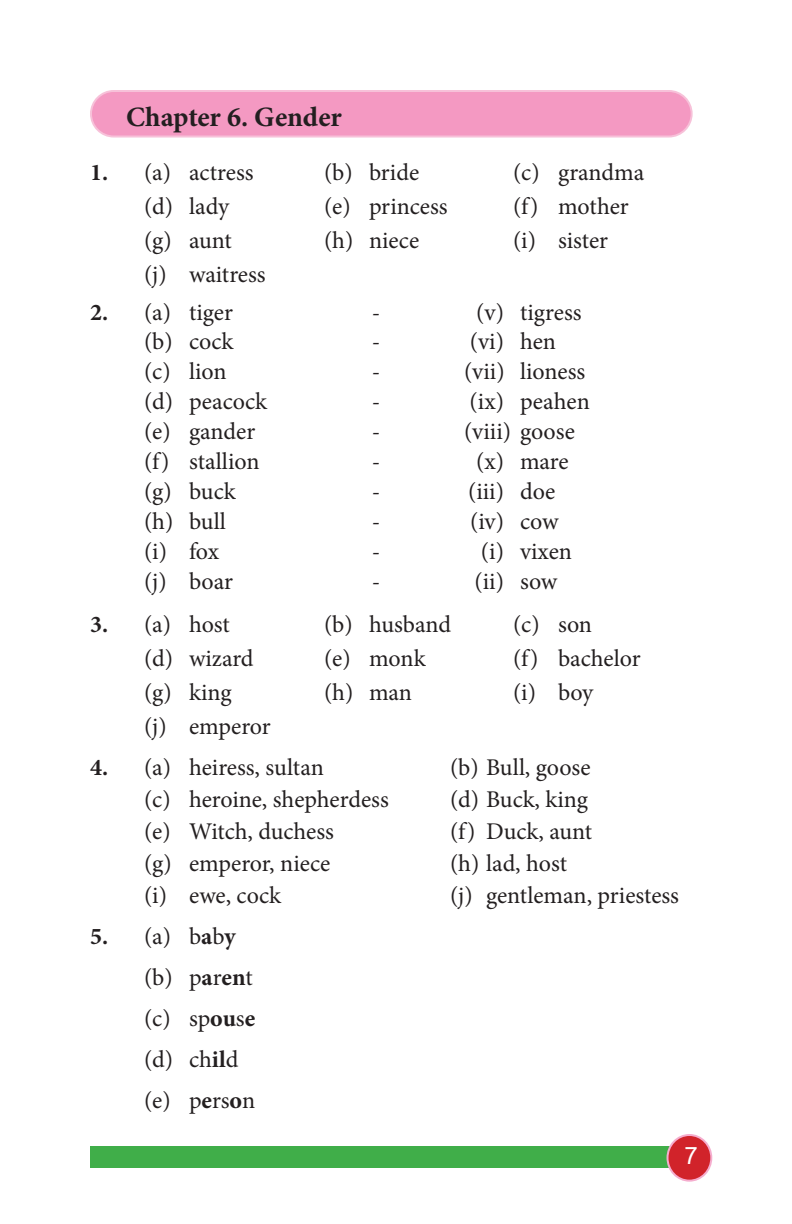
<style>
.page{position:relative;width:792px;height:1224px;background:#fff}
.page>*{position:absolute;margin:0;border:0;box-sizing:border-box;transform-origin:0 0}
.Chapter_name{font:700 28px "Minion Pro";letter-spacing:-.005em;color:#231f20}
.option{font:24px "Minion Pro";color:#231f20}
.Question{font:24px "Minion Pro";color:#231f20}
.Answer{font:24px "Minion Pro";letter-spacing:-.005em;color:#231f20}
._3_option{font:24px "Minion Pro";color:#231f20}
.t1{font:24px "Arial";color:#fff}
.s1{font-weight:700}
</style>
<div class="page">
<div style="left:90px;top:1146px;width:613px;height:22px;background:#40ae49"></div>
<div style="left:668px;top:1135px;width:43px;height:46px;background:#d1232a;border-radius:50%"></div>
<div style="left:667px;top:1134px;width:45px;height:48px;border:2px solid #f5adce;border-radius:50%"></div>
<div style="left:91px;top:91px;width:601px;height:46px;background:#f499c2;border-radius:23px"></div>
<div style="left:90px;top:90px;width:603px;height:48px;border:2px solid #f7c1d9;border-radius:23px"></div>
<p class="Chapter_name" style="left:126px;top:98px;width:217px">Chapter 6. Gender</p>
<p class="Question" style="left:90px;top:157px;width:165px"><span class="s1">1.</span> (a) actress</p>
<p class="Question" style="left:324px;top:157px;width:97px">(b) bride</p>
<p class="Question" style="left:513px;top:157px;width:133px">(c) grandma</p>
<p class="_3_option" style="left:144px;top:191px;width:87px">(d) lady</p>
<p class="_3_option" style="left:324px;top:191px;width:125px">(e) princess</p>
<p class="_3_option" style="left:513px;top:191px;width:117px">(f) mother</p>
<p class="_3_option" style="left:144px;top:225px;width:89px">(g) aunt</p>
<p class="_3_option" style="left:324px;top:225px;width:97px">(h) niece</p>
<p class="_3_option" style="left:513px;top:225px;width:97px">(i) sister</p>
<p class="_3_option" style="left:144px;top:259px;width:123px">(j) waitress</p>
<p class="Question" style="left:90px;top:296px;width:145px"><span class="s1">2.</span> (a) tiger</p>
<p class="Question" style="left:372px;top:296px;width:10px">-</p>
<p class="Question" style="left:476px;top:296px;width:107px">(v) tigress</p>
<p class="option" style="left:144px;top:325px;width:91px">(b) cock</p>
<p class="option" style="left:372px;top:325px;width:10px">-</p>
<p class="option" style="left:470px;top:325px;width:88px">(vi) hen</p>
<p class="option" style="left:144px;top:355px;width:84px">(c) lion</p>
<p class="option" style="left:372px;top:355px;width:10px">-</p>
<p class="option" style="left:464px;top:355px;width:123px">(vii) lioness</p>
<p class="option" style="left:144px;top:385px;width:125px">(d) peacock</p>
<p class="option" style="left:372px;top:385px;width:10px">-</p>
<p class="option" style="left:470px;top:385px;width:122px">(ix) peahen</p>
<p class="option" style="left:144px;top:415px;width:113px">(e) gander</p>
<p class="option" style="left:372px;top:415px;width:10px">-</p>
<p class="option" style="left:464px;top:415px;width:112px">(viii) goose</p>
<p class="option" style="left:144px;top:445px;width:117px">(f) stallion</p>
<p class="option" style="left:372px;top:445px;width:10px">-</p>
<p class="option" style="left:476px;top:445px;width:94px">(x) mare</p>
<p class="option" style="left:144px;top:475px;width:93px">(g) buck</p>
<p class="option" style="left:372px;top:475px;width:10px">-</p>
<p class="option" style="left:468px;top:475px;width:89px">(iii) doe</p>
<p class="option" style="left:144px;top:505px;width:84px">(h) bull</p>
<p class="option" style="left:372px;top:505px;width:10px">-</p>
<p class="option" style="left:470px;top:505px;width:90px">(iv) cow</p>
<p class="option" style="left:144px;top:535px;width:77px">(i) fox</p>
<p class="option" style="left:372px;top:535px;width:10px">-</p>
<p class="option" style="left:481px;top:535px;width:93px">(i) vixen</p>
<p class="option" style="left:144px;top:565px;width:90px">(j) boar</p>
<p class="option" style="left:372px;top:565px;width:10px">-</p>
<p class="option" style="left:475px;top:565px;width:84px">(ii) sow</p>
<p class="Question" style="left:90px;top:608px;width:141px"><span class="s1">3.</span> (a) host</p>
<p class="Question" style="left:324px;top:608px;width:129px">(b) husband</p>
<p class="Question" style="left:513px;top:608px;width:81px">(c) son</p>
<p class="_3_option" style="left:144px;top:642px;width:111px">(d) wizard</p>
<p class="_3_option" style="left:324px;top:642px;width:103px">(e) monk</p>
<p class="_3_option" style="left:513px;top:642px;width:129px">(f) bachelor</p>
<p class="_3_option" style="left:144px;top:676px;width:89px">(g) king</p>
<p class="_3_option" style="left:324px;top:676px;width:90px">(h) man</p>
<p class="_3_option" style="left:513px;top:676px;width:82px">(i) boy</p>
<p class="_3_option" style="left:144px;top:710px;width:128px">(j) emperor</p>
<p class="Question" style="left:90px;top:751px;width:235px"><span class="s1">4.</span> (a) heiress, sultan</p>
<p class="Question" style="left:450px;top:751px;width:142px">(b) Bull, goose</p>
<p class="Answer" style="left:144px;top:783px;width:246px">(c) heroine, shepherdess</p>
<p class="Answer" style="left:450px;top:783px;width:140px">(d) Buck, king</p>
<p class="Answer" style="left:144px;top:815px;width:192px">(e) Witch, duchess</p>
<p class="Answer" style="left:450px;top:815px;width:144px">(f) Duck, aunt</p>
<p class="Answer" style="left:144px;top:847px;width:188px">(g) emperor, niece</p>
<p class="Answer" style="left:450px;top:847px;width:119px">(h) lad, host</p>
<p class="Answer" style="left:144px;top:879px;width:139px">(i) ewe, cock</p>
<p class="Answer" style="left:450px;top:879px;width:231px">(j) gentleman, priestess</p>
<p class="Question" style="left:90px;top:920px;width:147px"><span class="s1">5.</span> (a) b<span class="s1">a</span>b<span class="s1">y</span></p>
<p class="Question" style="left:144px;top:961px;width:110px">(b) p<span class="s1">a</span>r<span class="s1">en</span>t</p>
<p class="Question" style="left:144px;top:1002px;width:113px">(c) sp<span class="s1">ou</span>s<span class="s1">e</span></p>
<p class="Question" style="left:144px;top:1043px;width:96px">(d) ch<span class="s1">il</span>d</p>
<p class="Question" style="left:144px;top:1084px;width:113px">(e) p<span class="s1">e</span>rs<span class="s1">o</span>n</p>
<p class="t1" style="left:684px;top:1139px;width:15px">7</p>
</div>
